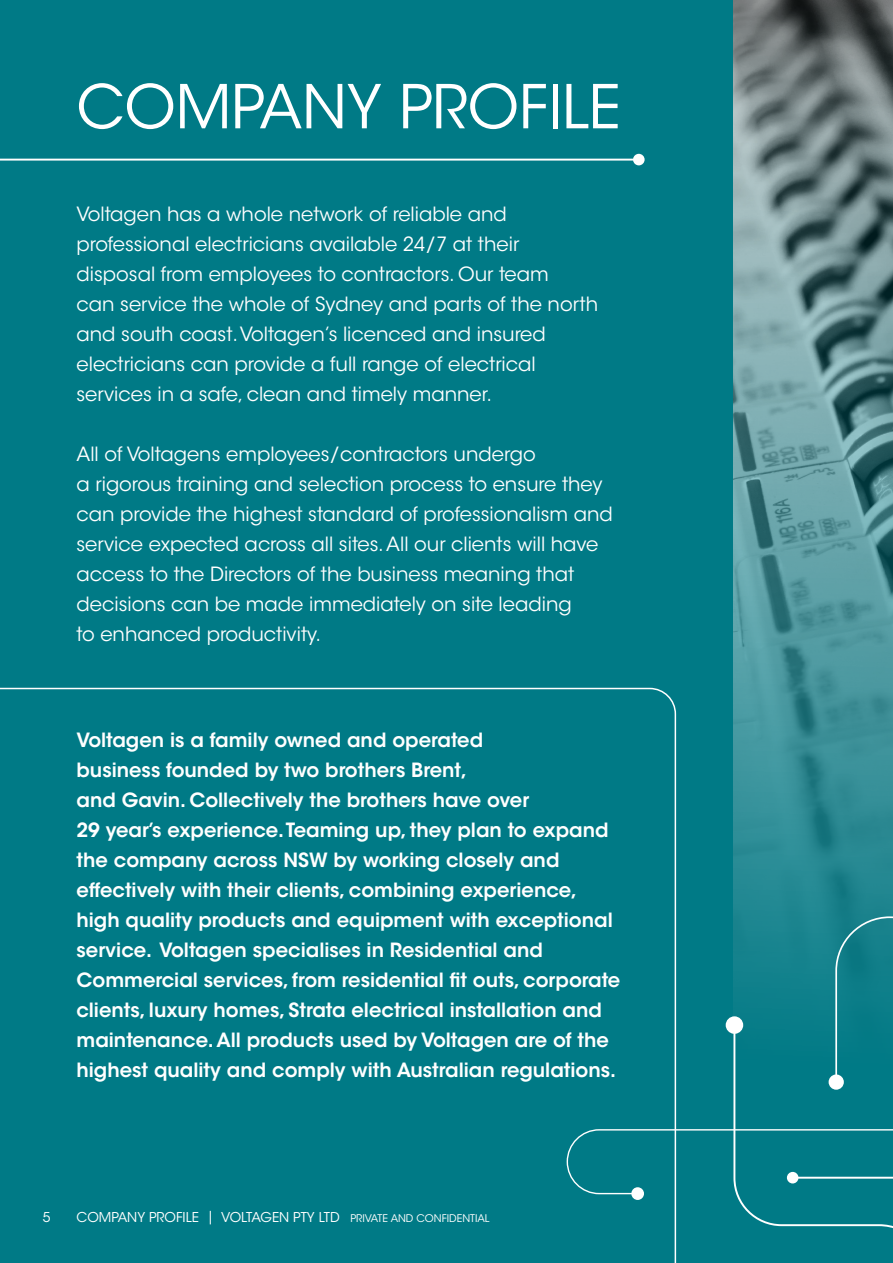
<style>
.page{position:relative;width:893px;height:1263px;background:#007a86}
.page>*{position:absolute;margin:0;border:0;box-sizing:border-box;transform-origin:0 0}
.t1{font:60px "ITC Avant Garde Std";color:#fff}
.t2{font:19.5px/30px "ITC Avant Garde Std";color:#fff}
.t3{font:600 19.5px/30px "ITC Avant Garde Std";color:#fff}
.t4{font:13.5px "ITC Avant Garde Std";color:#fff}
.s1{font-size:10.5px}
</style>
<div class="page">
<svg style="left:0;top:687px;width:677px;height:479px"></svg>
<svg style="left:0;top:154px;width:645px;height:11px"></svg>
<img style="left:733px;top:0;width:160px;height:916px">
<svg style="left:567px;top:916px;width:326px;height:347px"></svg>
<h1 class="t1" style="left:77px;top:70px;width:546px">COMPANY PROFILE</h1>
<p class="t2" style="left:77px;top:199px;width:523px">Voltagen has a whole network of reliable and professional electricians available 24/7 at their disposal from employees to contractors. Our team<br>can service the whole of Sydney and parts of the north and south coast. Voltagen’s licenced and insured electricians can provide a full range of electrical services in a safe, clean and timely manner.</p>
<p class="t2" style="left:77px;top:439px;width:538px">All of Voltagens employees/contractors undergo<br>a rigorous training and selection process to ensure they can provide the highest standard of professionalism and service expected across all sites. All our clients will have access to the Directors of the business meaning that decisions can be made immediately on site leading<br>to enhanced productivity.</p>
<p class="t3" style="left:77px;top:725px;width:545px">Voltagen is a family owned and operated<br>business founded by two brothers Brent,<br>and Gavin. Collectively the brothers have over<br>29 year’s experience. Teaming up, they plan to expand the company across NSW by working closely and effectively with their clients, combining experience, high quality products and equipment with exceptional service. Voltagen specialises in Residential and Commercial services, from residential fit outs, corporate clients, luxury homes, Strata electrical installation and maintenance. All products used by Voltagen are of the highest quality and comply with Australian regulations.</p>
<p class="t4" style="left:43px;top:1209px;width:9px">5</p>
<p class="t4" style="left:77px;top:1209px;width:415px">COMPANY PROFILE | VOLTAGEN PTY LTD <span class="s1">PRIVATE AND CONFIDENTIAL</span></p>
</div>
